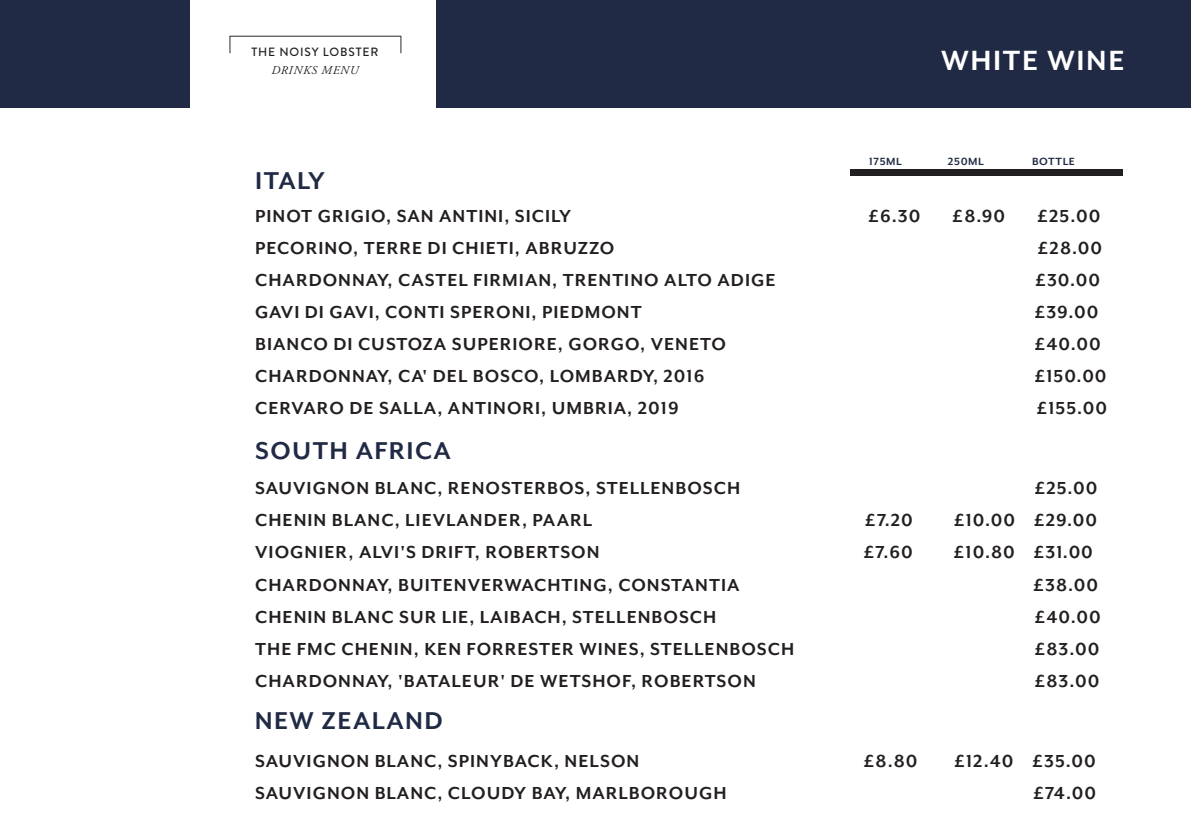
<style>
.page{position:relative;width:1191px;height:840px;background:#fff}
.page>*{position:absolute;margin:0;border:0;box-sizing:border-box;transform-origin:0 0}
.t1{font:700 32px "Mr Eaves Mod OT";letter-spacing:.05em;color:#fff}
.t2{font:700 28px "Mr Eaves Mod OT";letter-spacing:.05em;color:#202a44}
.t3{font:700 20px "Mr Eaves Mod OT";letter-spacing:.05em;color:#231f20}
.t4{font:700 12px "Mr Eaves Mod OT";letter-spacing:.05em;color:#202a44}
.t5{font:500 12px "Brandon Grotesque";letter-spacing:.07em;color:#231f20}
.t6{font:italic 12px "Adobe Garamond Pro";letter-spacing:.065em;color:#231f20}
</style>
<div class="page">
<div style="left:0;top:0;width:189px;height:108px;background:#202a44"></div>
<div style="left:437px;top:0;width:754px;height:108px;background:#202a44"></div>
<svg style="left:230px;top:37px;width:1px;height:16px"></svg>
<svg style="left:400px;top:37px;width:1px;height:16px"></svg>
<hr style="left:230px;top:36px;width:171px;height:1px;background:#29292e">
<div style="left:850px;top:169px;width:272px;height:6px;background:#231f20"></div>
<p class="t5" style="left:251px;top:44px;width:128px">THE NOISY LOBSTER</p>
<p class="t6" style="left:271px;top:63px;width:89px">DRINKS MENU</p>
<p class="t2" style="left:255px;top:164px;width:71px">ITALY</p>
<p class="t1" style="left:941px;top:42px;width:185px">WHITE WINE</p>
<p class="t4" style="left:869px;top:154px;width:34px">175ML</p>
<p class="t4" style="left:948px;top:154px;width:37px">250ML</p>
<p class="t4" style="left:1032px;top:154px;width:44px">BOTTLE</p>
<p class="t3" style="left:255px;top:205px;width:317px">PINOT GRIGIO, SAN ANTINI, SICILY</p>
<p class="t3" style="left:868px;top:205px;width:54px">£6.30</p>
<p class="t3" style="left:952px;top:205px;width:54px">£8.90</p>
<p class="t3" style="left:1037px;top:205px;width:64px">£25.00</p>
<p class="t3" style="left:255px;top:237px;width:361px">PECORINO, TERRE DI CHIETI, ABRUZZO</p>
<p class="t3" style="left:1038px;top:237px;width:66px">£28.00</p>
<p class="t3" style="left:255px;top:269px;width:522px">CHARDONNAY, CASTEL FIRMIAN, TRENTINO ALTO ADIGE</p>
<p class="t3" style="left:1035px;top:269px;width:66px">£30.00</p>
<p class="t3" style="left:255px;top:301px;width:388px">GAVI DI GAVI, CONTI SPERONI, PIEDMONT</p>
<p class="t3" style="left:1034px;top:301px;width:65px">£39.00</p>
<p class="t3" style="left:255px;top:333px;width:472px">BIANCO DI CUSTOZA SUPERIORE, GORGO, VENETO</p>
<p class="t3" style="left:1034px;top:333px;width:68px">£40.00</p>
<p class="t3" style="left:255px;top:365px;width:451px">CHARDONNAY, CA' DEL BOSCO, LOMBARDY, 2016</p>
<p class="t3" style="left:1034px;top:365px;width:73px">£150.00</p>
<p class="t3" style="left:255px;top:397px;width:425px">CERVARO DE SALLA, ANTINORI, UMBRIA, 2019</p>
<p class="t3" style="left:1036px;top:397px;width:72px">£155.00</p>
<p class="t2" style="left:255px;top:434px;width:197px">SOUTH AFRICA</p>
<p class="t3" style="left:255px;top:477px;width:486px">SAUVIGNON BLANC, RENOSTERBOS, STELLENBOSCH</p>
<p class="t3" style="left:1034px;top:477px;width:64px">£25.00</p>
<p class="t3" style="left:255px;top:509px;width:338px">CHENIN BLANC, LIEVLANDER, PAARL</p>
<p class="t3" style="left:865px;top:509px;width:49px">£7.20</p>
<p class="t3" style="left:954px;top:509px;width:145px">£10.00 £29.00</p>
<p class="t3" style="left:255px;top:541px;width:346px">VIOGNIER, ALVI'S DRIFT, ROBERTSON</p>
<p class="t3" style="left:864px;top:541px;width:50px">£7.60</p>
<p class="t3" style="left:954px;top:541px;width:140px">£10.80 £31.00</p>
<p class="t3" style="left:255px;top:573px;width:486px">CHARDONNAY, BUITENVERWACHTING, CONSTANTIA</p>
<p class="t3" style="left:1033px;top:573px;width:66px">£38.00</p>
<p class="t3" style="left:255px;top:605px;width:462px">CHENIN BLANC SUR LIE, LAIBACH, STELLENBOSCH</p>
<p class="t3" style="left:1034px;top:605px;width:68px">£40.00</p>
<p class="t3" style="left:255px;top:637px;width:540px">THE FMC CHENIN, KEN FORRESTER WINES, STELLENBOSCH</p>
<p class="t3" style="left:1034px;top:637px;width:66px">£83.00</p>
<p class="t3" style="left:255px;top:669px;width:502px">CHARDONNAY, 'BATALEUR' DE WETSHOF, ROBERTSON</p>
<p class="t3" style="left:1034px;top:669px;width:66px">£83.00</p>
<p class="t2" style="left:255px;top:704px;width:190px">NEW ZEALAND</p>
<p class="t3" style="left:255px;top:749px;width:386px">SAUVIGNON BLANC, SPINYBACK, NELSON</p>
<p class="t3" style="left:864px;top:749px;width:55px">£8.80</p>
<p class="t3" style="left:954px;top:749px;width:143px">£12.40 £35.00</p>
<p class="t3" style="left:255px;top:781px;width:473px">SAUVIGNON BLANC, CLOUDY BAY, MARLBOROUGH</p>
<p class="t3" style="left:1033px;top:781px;width:64px">£74.00</p>
</div>
